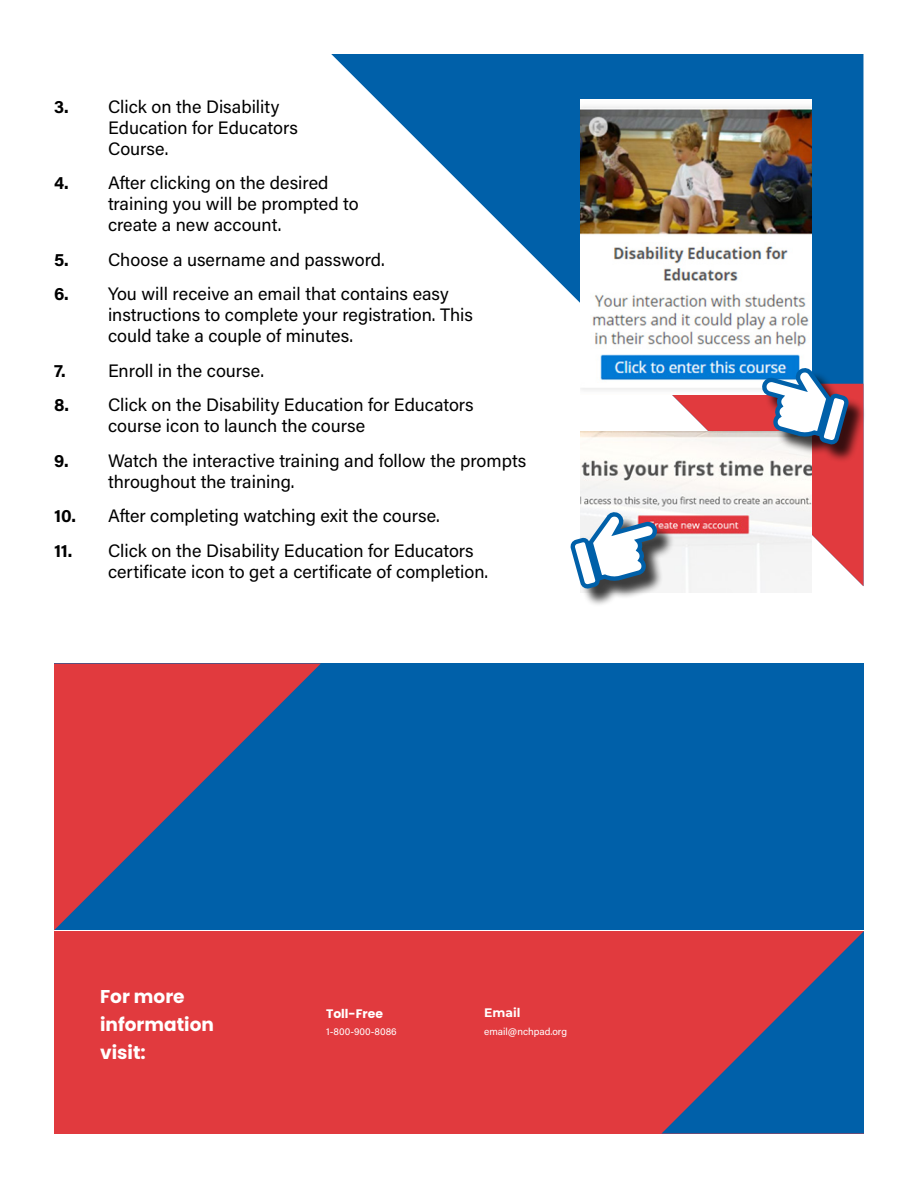
<style>
.page{position:relative;width:918px;height:1188px;background:#fff}
.page>*{position:absolute;margin:0;border:0;box-sizing:border-box;transform-origin:0 0}
.t1{font:700 18.45px/27.8px "Poppins";color:#fff}
.t2{font:18px/21px "Acumin Pro";color:#000}
.t3{font:700 12.3px "Poppins";color:#fff}
.t4{font:700 12.3px "Montserrat";color:#fff}
.t5{font:10.05px "Acumin Pro";color:#fff}
.s1{font-weight:700}
</style>
<div class="page">
<svg style="left:331px;top:54px;width:532px;height:309px;fill:#0060a9"></svg>
<div style="left:54px;top:931px;width:810px;height:203px;background:#e13a3e"></div>
<div style="left:54px;top:664px;width:809px;height:266px;background:#0060a9"></div>
<svg style="left:662px;top:931px;width:202px;height:203px"></svg>
<img style="left:580px;top:99px;width:231px;height:264px">
<div style="left:765px;top:371px;width:102px;height:92px;background:#000;opacity:.75"></div>
<div style="left:573px;top:515px;width:102px;height:92px;background:#000;opacity:.75"></div>
<svg style="left:570px;top:363px;width:293px;height:228px"></svg>
<svg style="left:54px;top:664px;width:267px;height:266px"></svg>
<p class="t2" style="left:108px;top:95px;width:191px;text-indent:-54px"><span class="s1">3.</span> Click on the Disability<br>Education for Educators<br>Course.</p>
<p class="t2" style="left:108px;top:172px;width:252px;text-indent:-54px"><span class="s1">4.</span> After clicking on the desired training you will be prompted to create a new account.</p>
<p class="t2" style="left:54px;top:248px;width:332px"><span class="s1">5.</span> Choose a username and password.</p>
<p class="t2" style="left:108px;top:283px;width:366px;text-indent:-54px"><span class="s1">6.</span> You will receive an email that contains easy instructions to complete your registration. This could take a couple of minutes.</p>
<p class="t2" style="left:54px;top:359px;width:212px"><span class="s1">7.</span> Enroll in the course.</p>
<p class="t2" style="left:108px;top:394px;width:367px;text-indent:-54px"><span class="s1">8.</span> Click on the Disability Education for Educators course icon to launch the course</p>
<p class="t2" style="left:108px;top:449px;width:420px;text-indent:-54px"><span class="s1">9.</span> Watch the interactive training and follow the prompts throughout the training.</p>
<p class="t2" style="left:54px;top:505px;width:387px"><span class="s1">10.</span> After completing watching exit the course.</p>
<p class="t2" style="left:108px;top:539px;width:381px;text-indent:-54px"><span class="s1">11.</span> Click on the Disability Education for Educators certificate icon to get a certificate of completion.</p>
<p class="t1" style="left:100px;top:983px;width:115px">For more information visit:</p>
<p class="t3" style="left:326px;top:1007px;width:58px">Toll-Free</p>
<p class="t4" style="left:484px;top:1004px;width:38px">Email</p>
<p class="t5" style="left:326px;top:1024px;width:72px">1-800-900-8086</p>
<p class="t5" style="left:484px;top:1024px;width:84px">email@nchpad.org</p>
</div>
